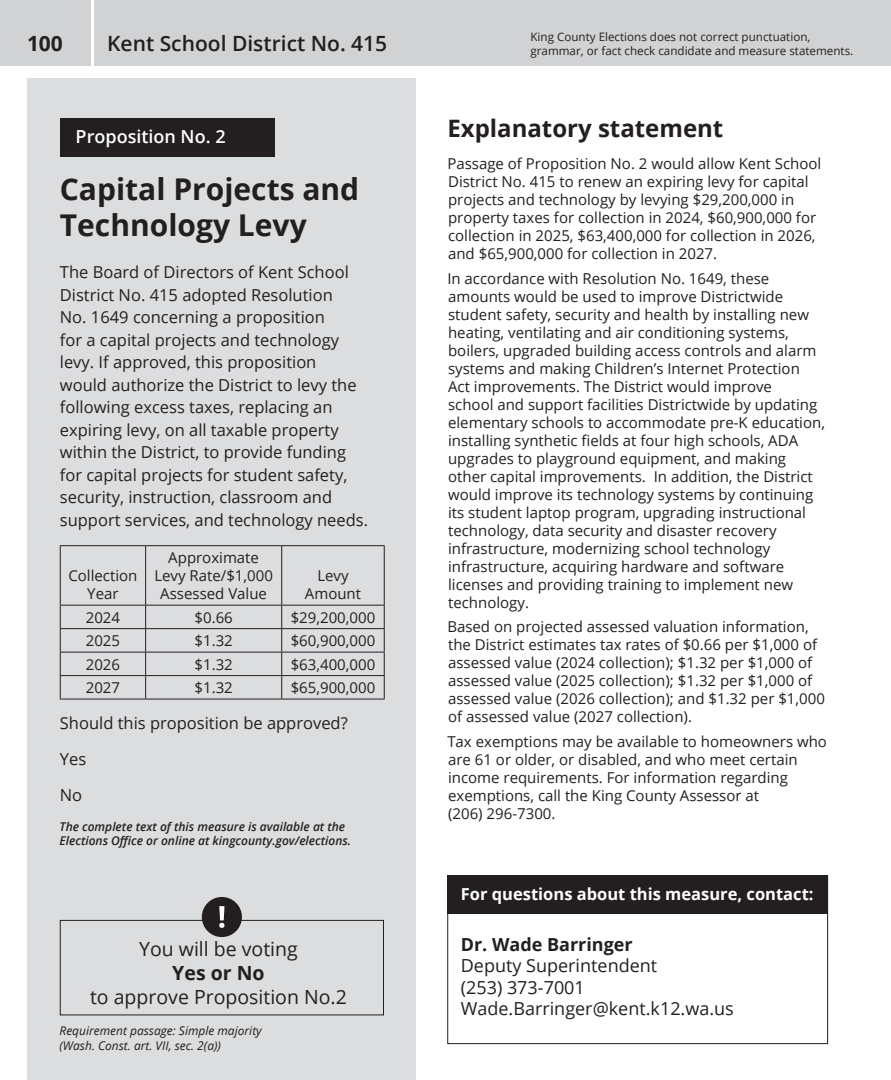
<style>
.page{position:relative;width:891px;height:1080px;background:#fff}
.page>*{position:absolute;margin:0;border:0;box-sizing:border-box;transform-origin:0 0}
.t1{font:700 30px/36px "Open Sans";color:#231f20}
.t2{font:700 24px "Open Sans";color:#231f20}
.Jurisdiction_header{font:600 21px "Open Sans";color:#231f20}
.t3{font:700 21px "Open Sans";color:#231f20}
.t4{font:19.5px/24px "Open Sans";color:#231f20;text-align:center}
.t5{font:18px/21.6px "Open Sans";color:#231f20}
.t6{font:600 18px "Open Sans";color:#fff}
.t7{font:16.5px/22.5px "Open Sans";color:#231f20}
.t8{font:700 16.5px "Open Sans";color:#fff}
.t9{font:15px/18px "Open Sans";color:#231f20}
.t10{font:italic 600 12px/14.4px "Open Sans";color:#231f20}
.t11{font:italic 12px/14.4px "Open Sans";color:#231f20}
.t12{font:11.7px "Open Sans";color:#231f20}
.s1{font-weight:700}
</style>
<div class="page">
<div style="left:0;top:0;width:90px;height:66px;background:#d1d2d4"></div>
<div style="left:95px;top:0;width:796px;height:66px;background:#d1d2d4"></div>
<div style="left:27px;top:78px;width:388px;height:1002px;background:#dcdddf"></div>
<div style="left:60px;top:119px;width:215px;height:38px;background:#231f20"></div>
<div style="left:447px;top:876px;width:381px;height:38px;background:#231f20"></div>
<hr style="left:60px;top:545px;width:86px;height:1px;background:#231f20">
<hr style="left:60px;top:546px;width:1px;height:59px;background:#231f20">
<hr style="left:146px;top:545px;width:136px;height:1px;background:#231f20">
<hr style="left:145px;top:546px;width:1px;height:59px;background:#231f20">
<hr style="left:282px;top:545px;width:103px;height:1px;background:#231f20">
<hr style="left:281px;top:546px;width:1px;height:59px;background:#231f20">
<hr style="left:384px;top:546px;width:1px;height:59px;background:#231f20">
<hr style="left:60px;top:605px;width:86px;height:1px;background:#231f20">
<hr style="left:146px;top:605px;width:136px;height:1px;background:#231f20">
<hr style="left:282px;top:605px;width:103px;height:1px;background:#231f20">
<hr style="left:60px;top:628px;width:86px;height:1px;background:#231f20">
<hr style="left:146px;top:628px;width:136px;height:1px;background:#231f20">
<hr style="left:282px;top:628px;width:103px;height:1px;background:#231f20">
<hr style="left:60px;top:652px;width:86px;height:1px;background:#231f20">
<hr style="left:146px;top:652px;width:136px;height:1px;background:#231f20">
<hr style="left:282px;top:652px;width:103px;height:1px;background:#231f20">
<hr style="left:60px;top:675px;width:86px;height:1px;background:#231f20">
<svg style="left:60px;top:606px;width:1px;height:93px"></svg>
<hr style="left:146px;top:675px;width:136px;height:1px;background:#231f20">
<svg style="left:145px;top:606px;width:1px;height:93px"></svg>
<hr style="left:282px;top:675px;width:103px;height:1px;background:#231f20">
<svg style="left:281px;top:606px;width:1px;height:93px"></svg>
<svg style="left:384px;top:606px;width:1px;height:93px"></svg>
<hr style="left:60px;top:699px;width:86px;height:1px;background:#231f20">
<hr style="left:146px;top:699px;width:136px;height:1px;background:#231f20">
<hr style="left:282px;top:699px;width:103px;height:1px;background:#231f20">
<div style="left:447px;top:876px;width:381px;height:168px;border:1px solid #231f20"></div>
<div style="left:60px;top:920px;width:324px;height:95px;border:1px solid #231f20"></div>
<div style="left:202px;top:897px;width:40px;height:40px;background:#231f20;border-radius:50%"></div>
<svg style="left:219px;top:906px;width:6px;height:22px"></svg>
<h3 class="t3" style="left:27px;top:29px;width:37px">100</h3>
<p class="t12" style="left:530px;top:29px;width:281px">King County Elections does not correct punctuation,</p>
<p class="Jurisdiction_header" style="left:107px;top:29px;width:282px">Kent School District No. 415</p>
<p class="t12" style="left:530px;top:43px;width:324px">grammar, or fact check candidate and measure statements.</p>
<p class="t6" style="left:76px;top:124px;width:152px">Proposition No. 2</p>
<p class="t1" style="left:60px;top:170px;width:301px">Capital Projects and<br>Technology Levy</p>
<p class="t7" style="left:60px;top:261px;width:310px">The Board of Directors of Kent School District No. 415 adopted Resolution<br>No. 1649 concerning a proposition<br>for a capital projects and technology levy. If approved, this proposition<br>would authorize the District to levy the following excess taxes, replacing an expiring levy, on all taxable property within the District, to provide funding for capital projects for student safety, security, instruction, classroom and support services, and technology needs.</p>
<p class="t9" style="left:68px;top:566px;width:71px;text-align:center">Collection<br>Year</p>
<p class="t9" style="left:154px;top:548px;width:120px;text-align:center">Approximate<br>Levy Rate/$1,000<br>Assessed Value</p>
<p class="t9" style="left:305px;top:566px;width:58px;text-align:center">Levy<br>Amount</p>
<p class="t9" style="left:86px;top:608px;width:36px">2024</p>
<p class="t9" style="left:195px;top:608px;width:40px">$0.66</p>
<p class="t9" style="left:291px;top:608px;width:86px">$29,200,000</p>
<p class="t9" style="left:86px;top:631px;width:36px">2025</p>
<p class="t9" style="left:195px;top:631px;width:40px">$1.32</p>
<p class="t9" style="left:291px;top:631px;width:86px">$60,900,000</p>
<p class="t9" style="left:86px;top:655px;width:36px">2026</p>
<p class="t9" style="left:195px;top:655px;width:40px">$1.32</p>
<p class="t9" style="left:291px;top:655px;width:86px">$63,400,000</p>
<p class="t9" style="left:86px;top:678px;width:36px">2027</p>
<p class="t9" style="left:195px;top:678px;width:40px">$1.32</p>
<p class="t9" style="left:291px;top:678px;width:86px">$65,900,000</p>
<p class="t7" style="left:60px;top:705px;width:289px;line-height:36px">Should this proposition be approved?<br>Yes<br>No</p>
<p class="t10" style="left:60px;top:819px;width:293px">The complete text of this measure is available at the<br>Elections Office or online at kingcounty.gov/elections.</p>
<p class="t4" style="left:90px;top:937px;width:258px">You will be voting<br><span class="s1">Yes or No<br></span>to approve Proposition No.2</p>
<p class="t11" style="left:60px;top:1023px;width:204px">Requirement passage: Simple majority (Wash. Const. art. VII, sec. 2(a))</p>
<p class="t2" style="left:447px;top:111px;width:278px">Explanatory statement</p>
<p class="t9" style="left:447px;top:154px;width:375px">Passage of Proposition No. 2 would allow Kent School District No. 415 to renew an expiring levy for capital projects and technology by levying $29,200,000 in property taxes for collection in 2024, $60,900,000 for collection in 2025, $63,400,000 for collection in 2026, and $65,900,000 for collection in 2027.</p>
<p class="t9" style="left:447px;top:269px;width:379px">In accordance with Resolution No. 1649, these amounts would be used to improve Districtwide student safety, security and health by installing new heating, ventilating and air conditioning systems, boilers, upgraded building access controls and alarm systems and making Children’s Internet Protection<br>Act improvements. The District would improve<br>school and support facilities Districtwide by updating elementary schools to accommodate pre-K education, installing synthetic fields at four high schools, ADA upgrades to playground equipment, and making other capital improvements. In addition, the District would improve its technology systems by continuing its student laptop program, upgrading instructional technology, data security and disaster recovery infrastructure, modernizing school technology infrastructure, acquiring hardware and software licenses and providing training to implement new technology.</p>
<p class="t9" style="left:447px;top:618px;width:379px">Based on projected assessed valuation information, the District estimates tax rates of $0.66 per $1,000 of assessed value (2024 collection); $1.32 per $1,000 of assessed value (2025 collection); $1.32 per $1,000 of assessed value (2026 collection); and $1.32 per $1,000 of assessed value (2027 collection).</p>
<p class="t9" style="left:447px;top:732px;width:381px">Tax exemptions may be available to homeowners who are 61 or older, or disabled, and who meet certain income requirements. For information regarding exemptions, call the King County Assessor at<br>(206) 296-7300.</p>
<p class="t8" style="left:461px;top:882px;width:354px">For questions about this measure, contact:</p>
<p class="t5" style="left:461px;top:933px;width:275px"><span class="s1">Dr. Wade Barringer<br></span>Deputy Superintendent<br>(253) 373-7001<br>Wade.Barringer@kent.k12.wa.us</p>
</div>
